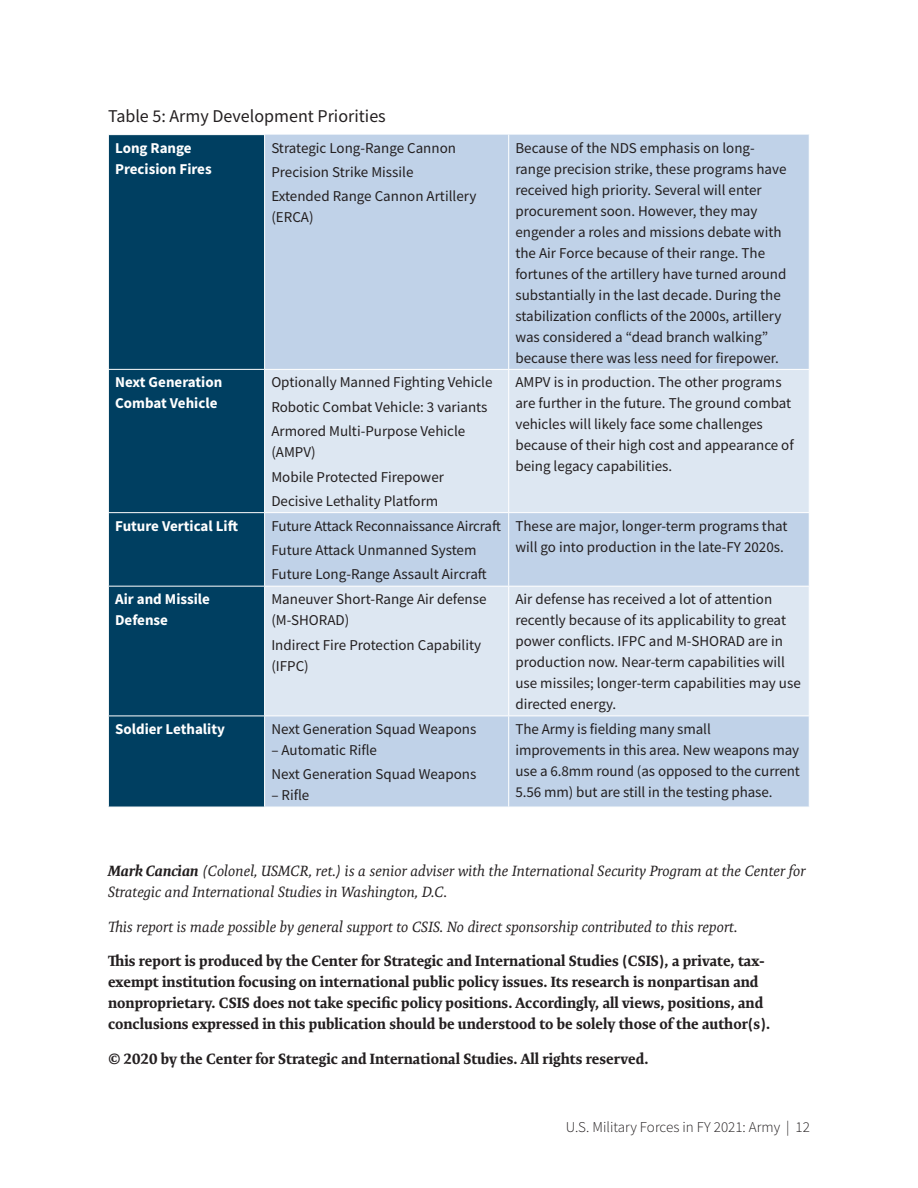
<style>
.page{position:relative;width:918px;height:1188px;background:#fff}
.page>*{position:absolute;margin:0;border:0;box-sizing:border-box;transform-origin:0 0}
.t1{font:18px "Source Sans Pro";color:#231f20}
.t2{font:15px/21px "Source Sans Pro";color:#231f20}
.t3{font:700 15px/21px "Expo Serif Pro";color:#231f20}
.t4{font:italic 15px/21px "Expo Serif Pro";color:#231f20}
.t5{font:700 15px/21px "Source Sans Pro";color:#fff}
.t6{font:300 15px "Source Sans Pro";color:#231f20}
.s1{font-weight:700}
</style>
<div class="page">
<div style="left:109px;top:135px;width:155px;height:672px;background:#003f61"></div>
<div style="left:265px;top:135px;width:544px;height:672px;background:#c0d2e8"></div>
<svg style="left:265px;top:370px;width:544px;height:346px;background:#d7e2ef"></svg>
<hr style="left:108px;top:369px;width:157px;height:1px;background:#fff">
<hr style="left:108px;top:512px;width:157px;height:1px;background:#fff">
<hr style="left:108px;top:586px;width:157px;height:1px;background:#fff">
<hr style="left:108px;top:716px;width:157px;height:1px;background:#fff">
<hr style="left:508px;top:135px;width:1px;height:234px;background:#fff">
<hr style="left:508px;top:513px;width:1px;height:73px;background:#fff">
<hr style="left:508px;top:716px;width:1px;height:91px;background:#fff">
<hr style="left:265px;top:369px;width:244px;height:1px;background:#fff">
<hr style="left:265px;top:512px;width:244px;height:1px;background:#fff">
<hr style="left:509px;top:369px;width:301px;height:1px;background:#fff">
<hr style="left:508px;top:370px;width:1px;height:142px;background:#fff">
<hr style="left:509px;top:512px;width:301px;height:1px;background:#fff">
<hr style="left:265px;top:586px;width:244px;height:1px;background:#fff">
<hr style="left:265px;top:716px;width:244px;height:1px;background:#fff">
<hr style="left:509px;top:586px;width:301px;height:1px;background:#fff">
<hr style="left:508px;top:587px;width:1px;height:129px;background:#fff">
<hr style="left:509px;top:716px;width:301px;height:1px;background:#fff">
<p class="t1" style="left:108px;top:104px;width:279px">Table 5: Army Development Priorities</p>
<p class="t5" style="left:115px;top:137px;width:98px">Long Range<br>Precision Fires</p>
<p class="t2" style="left:271px;top:135px;width:207px;line-height:24.5px">Strategic Long-Range Cannon<br>Precision Strike Missile<br>Extended Range Cannon Artillery</p>
<p class="t2" style="left:271px;top:207px;width:44px">(ERCA)</p>
<p class="t5" style="left:115px;top:372px;width:109px">Next Generation<br>Combat Vehicle</p>
<p class="t2" style="left:271px;top:370px;width:223px;line-height:24.5px">Optionally Manned Fighting Vehicle<br>Robotic Combat Vehicle: 3 variants<br>Armored Multi-Purpose Vehicle</p>
<p class="t2" style="left:271px;top:440px;width:174px;line-height:24.5px">(AMPV)<br>Mobile Protected Firepower<br>Decisive Lethality Platform</p>
<p class="t2" style="left:515px;top:137px;width:273px">Because of the NDS emphasis on long&shy;range precision strike, these programs have received high priority. Several will enter procurement soon. However, they may engender a roles and missions debate with the Air Force because of their range. The fortunes of the artillery have turned around substantially in the last decade. During the stabilization conflicts of the 2000s, artillery was considered a “dead branch walking” because there was less need for firepower.</p>
<p class="t2" style="left:515px;top:372px;width:280px">AMPV is in production. The other programs are further in the future. The ground combat vehicles will likely face some challenges because of their high cost and appearance of being legacy capabilities.</p>
<p class="t5" style="left:115px;top:515px;width:124px">Future Vertical Lift</p>
<p class="t2" style="left:271px;top:513px;width:231px;line-height:24.5px">Future Attack Reconnaissance Aircraft<br>Future Attack Unmanned System<br>Future Long-Range Assault Aircraft</p>
<p class="t2" style="left:515px;top:515px;width:274px">These are major, longer-term programs that will go into production in the late-FY 2020s.</p>
<p class="t5" style="left:115px;top:588px;width:96px">Air and Missile<br>Defense</p>
<p class="t2" style="left:271px;top:589px;width:217px">Maneuver Short-Range Air defense (M-SHORAD)</p>
<p class="t2" style="left:271px;top:634px;width:211px">Indirect Fire Protection Capability (IFPC)</p>
<p class="t2" style="left:515px;top:589px;width:287px">Air defense has received a lot of attention recently because of its applicability to great power conflicts. IFPC and M-SHORAD are in production now. Near-term capabilities will use missiles; longer-term capabilities may use directed energy.</p>
<p class="t5" style="left:115px;top:718px;width:111px">Soldier Lethality</p>
<p class="t2" style="left:271px;top:718px;width:206px">Next Generation Squad Weapons</p>
<p class="t2" style="left:271px;top:738px;width:206px;line-height:24.5px">– Automatic Rifle<br>Next Generation Squad Weapons</p>
<p class="t2" style="left:271px;top:785px;width:40px">– Rifle</p>
<p class="t2" style="left:515px;top:718px;width:286px">The Army is fielding many small improvements in this area. New weapons may use a 6.8mm round (as opposed to the current 5.56 mm) but are still in the testing phase.</p>
<p class="t4" style="left:108px;top:861px;width:699px"><span class="s1">Mark Cancian</span> (Colonel, USMCR, ret.) is a senior adviser with the International Security Program at the Center for<br>Strategic and International Studies in Washington, D.C.</p>
<p class="t4" style="left:108px;top:916px;width:631px">This report is made possible by general support to CSIS. No direct sponsorship contributed to this report.</p>
<p class="t3" style="left:108px;top:951px;width:664px">This report is produced by the Center for Strategic and International Studies (CSIS), a private, tax&shy;exempt institution focusing on international public policy issues. Its research is nonpartisan and nonproprietary. CSIS does not take specific policy positions. Accordingly, all views, positions, and conclusions expressed in this publication should be understood to be solely those of the author(s).</p>
<p class="t3" style="left:108px;top:1048px;width:542px">© 2020 by the Center for Strategic and International Studies. All rights reserved.</p>
<p class="t6" style="left:566px;top:1118px;width:246px">U.S. Military Forces in FY 2021: Army | 12</p>
</div>
